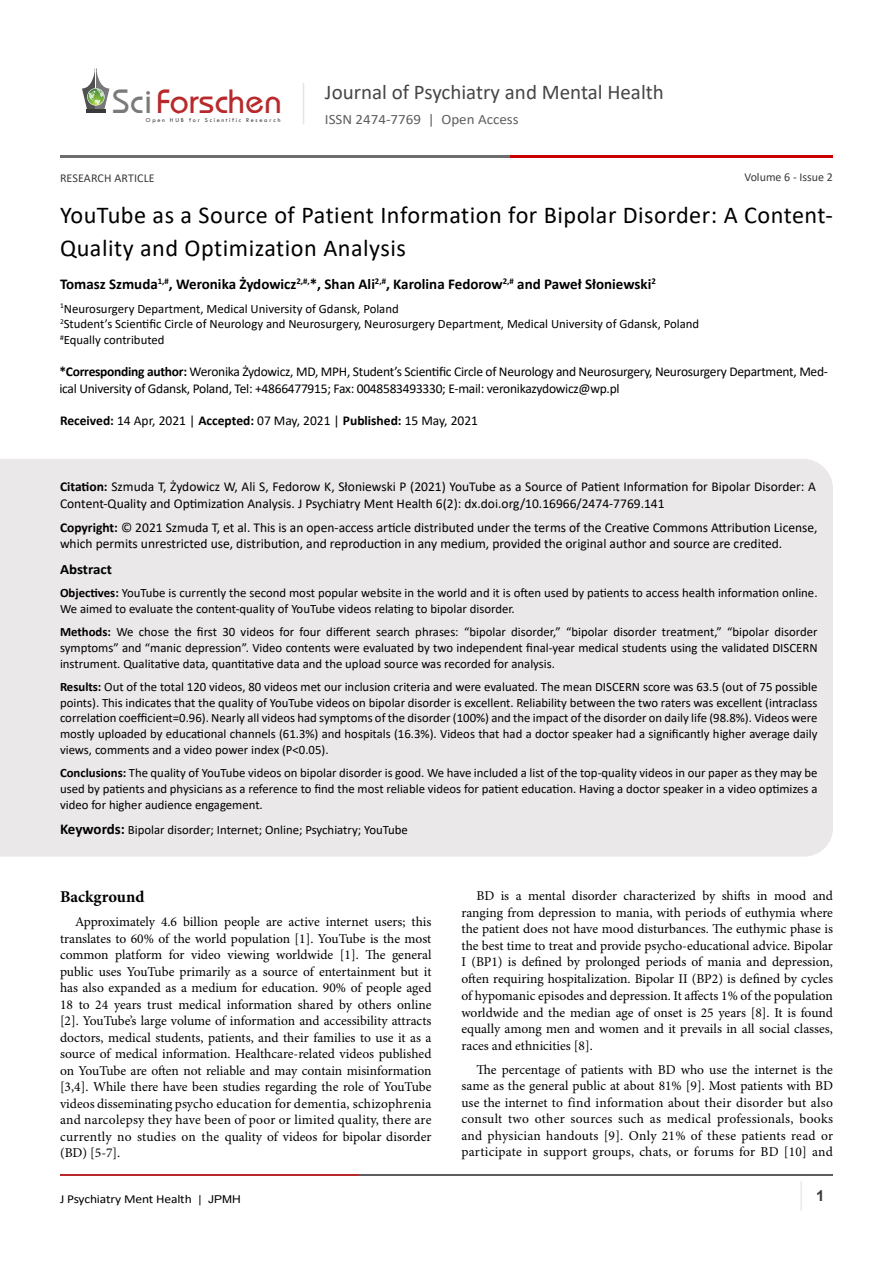
<style>
.page{position:relative;width:893px;height:1263px;background:#fff}
.page>*{position:absolute;margin:0;border:0;box-sizing:border-box;transform-origin:0 0}
.t1{font:35.1px "Opal";color:#b8292c}
.t2{font:24.15px/33px "Calibri";letter-spacing:.02em;color:#000}
.t3{font:21px "Calibri";color:#474646}
.heading_1{font:700 16.5px "Minion Pro";color:#000}
.t4{font:700 15px "Calibri";color:#000}
.t5{font:700 15px "Arial";color:#3c3a3b}
.t6{font:14.25px "Calibri";color:#605f5f;scale:1.05 1}
.t7{font:700 14.25px "Calibri";color:#000;scale:1.05 1}
.t8{font:13.5px/16.5px "Minion Pro";letter-spacing:.005em;color:#000;text-align:justify}
.t9{font:13.5px/16.5px "Calibri";color:#000}
.t10{font:13.5px/16.5px "Calibri";letter-spacing:-.02em;color:#000}
.t11{font:12.75px/15.8px "Calibri";color:#000;text-align:justify}
.t12{font:12.15px "Calibri";letter-spacing:-.01em;color:#000;scale:1.11 1}
.t13{font:12px "Calibri";color:#3c3a3b}
.t14{font:6.15px "Tw Cen";letter-spacing:.28em;color:#3a3a3a}
.s1{color:#7a7a7b}
.s2{font-weight:700}
.s3{font-weight:700;font-size:15px}
.s4{font-family:"Arial";font-size:10.8px}
</style>
<div class="page">
<hr style="left:86px;top:109px;width:19px;height:4px;background:#3a3a3a">
<svg style="left:82px;top:68px;width:27px;height:41px"></svg>
<hr style="left:303px;top:83px;width:1px;height:41px;background:#e4e5e9">
<hr style="left:800px;top:1181px;width:2px;height:29px;background:#eae8e8">
<hr style="left:60px;top:1174px;width:300px;height:2px;background:#b9282c">
<hr style="left:359px;top:1174px;width:474px;height:2px;background:#5d5e60">
<hr style="left:60px;top:155px;width:535px;height:2px;background:#6e6d6d">
<hr style="left:511px;top:155px;width:322px;height:2px;background:#ca0000">
<div style="left:0;top:459px;width:833px;height:397px;background:#eae8e8"></div>
<h1 class="t1" style="left:113px;top:80px;width:171px"><span class="s1">Sci</span>Forschen</h1>
<p class="t14" style="left:146px;top:116px;width:136px">Open HUB for Scientific Research</p>
<h3 class="t3" style="left:325px;top:77px;width:340px">Journal of Psychiatry and Mental Health</h3>
<p class="t6" style="left:325px;top:110px;width:186px">ISSN 2474-7769 | Open Access</p>
<p class="t13" style="left:744px;top:169px;width:90px">Volume 6 - Issue 2</p>
<p class="t13" style="left:60px;top:170px;width:96px">RESEARCH ARTICLE</p>
<p class="t2" style="left:60px;top:198px;width:774px">YouTube as a Source of Patient Information for Bipolar Disorder: A Content-<br>Quality and Optimization Analysis</p>
<p class="t4" style="left:60px;top:274px;width:597px">Tomasz Szmuda<sup>1,#</sup>, Weronika Żydowicz<sup>2,#,</sup>*, Shan Ali<sup>2,#</sup>, Karolina Fedorow<sup>2,#</sup> and Paweł Słoniewski<sup>2</sup></p>
<p class="t11" style="left:60px;top:300px;width:340px"><sup>1</sup>Neurosurgery Department, Medical University of Gdansk, Poland</p>
<p class="t11" style="left:60px;top:316px;width:641px"><sup>2</sup>Student’s Scientific Circle of Neurology and Neurosurgery, Neurosurgery Department, Medical University of Gdansk, Poland</p>
<p class="t11" style="left:60px;top:332px;width:106px"><sup>#</sup>Equally contributed</p>
<p class="t10" style="left:59px;top:363px;width:770px"><span class="s2">*Corresponding author:</span> Weronika Żydowicz, MD, MPH, Student’s Scientific Circle of Neurology and Neurosurgery, Neurosurgery Department, Med&shy;ical University of Gdansk, Poland, Tel: +4866477915; Fax: 0048583493330; E-mail: veronikazydowicz@wp.pl</p>
<p class="t9" style="left:60px;top:411px;width:420px"><span class="s2">Received:</span> 14 Apr, 2021 | <span class="s2">Accepted:</span> 07 May, 2021 | <span class="s2">Published:</span> 15 May, 2021</p>
<p class="t9" style="left:60px;top:478px;width:758px"><span class="s2">Citation:</span> Szmuda T, Żydowicz W, Ali S, Fedorow K, Słoniewski P (2021) YouTube as a Source of Patient Information for Bipolar Disorder: A<br>Content-Quality and Optimization Analysis. J Psychiatry Ment Health 6(2): dx.doi.org/10.16966/2474-7769.141</p>
<p class="t9" style="left:60px;top:519px;width:759px"><span class="s2">Copyright:</span> © 2021 Szmuda T, et al. This is an open-access article distributed under the terms of the Creative Commons Attribution License, which permits unrestricted use, distribution, and reproduction in any medium, provided the original author and source are credited.</p>
<p class="t7" style="left:60px;top:559px;width:51px">Abstract</p>
<p class="t11" style="left:60px;top:585px;width:759px"><span class="s2">Objectives:</span> YouTube is currently the second most popular website in the world and it is often used by patients to access health information online.<br>We aimed to evaluate the content-quality of YouTube videos relating to bipolar disorder.</p>
<p class="t11" style="left:60px;top:624px;width:759px"><span class="s2">Methods:</span> We chose the first 30 videos for four different search phrases: “bipolar disorder,” “bipolar disorder treatment,” “bipolar disorder symptoms” and “manic depression”. Video contents were evaluated by two independent final-year medical students using the validated DISCERN instrument. Qualitative data, quantitative data and the upload source was recorded for analysis.</p>
<p class="t11" style="left:60px;top:678px;width:759px"><span class="s2">Results:</span> Out of the total 120 videos, 80 videos met our inclusion criteria and were evaluated. The mean DISCERN score was 63.5 (out of 75 possible points). This indicates that the quality of YouTube videos on bipolar disorder is excellent. Reliability between the two raters was excellent (intraclass correlation coefficient=0.96). Nearly all videos had symptoms of the disorder (100%) and the impact of the disorder on daily life (98.8%). Videos were mostly uploaded by educational channels (61.3%) and hospitals (16.3%). Videos that had a doctor speaker had a significantly higher average daily views, comments and a video power index (P&lt;0.05).</p>
<p class="t11" style="left:60px;top:765px;width:759px"><span class="s2">Conclusions:</span> The quality of YouTube videos on bipolar disorder is good. We have included a list of the top-quality videos in our paper as they may be used by patients and physicians as a reference to find the most reliable videos for patient education. Having a doctor speaker in a video optimizes a video for higher audience engagement.</p>
<p class="t11" style="left:60px;top:822px;width:349px"><span class="s3">Keywords:</span> Bipolar disorder; Internet; Online; Psychiatry; YouTube</p>
<p class="heading_1" style="left:60px;top:885px;width:86px">Background</p>
<p class="t8" style="left:60px;top:914px;width:373px;text-indent:15px">Approximately 4.6 billion people are active internet users; this translates to 60% of the world population [1]. YouTube is the most common platform for video viewing worldwide [1]. The general public uses YouTube primarily as a source of entertainment but it has also expanded as a medium for education. 90% of people aged 18 to 24 years trust medical information shared by others online [2]. YouTube’s large volume of information and accessibility attracts doctors, medical students, patients, and their families to use it as a source of medical information. Healthcare-related videos published on YouTube are often not reliable and may contain misinformation [3,4]. While there have been studies regarding the role of YouTube videos disseminating psycho education for dementia, schizophrenia and narcolepsy they have been of poor or limited quality, there are currently no studies on the quality of videos for bipolar disorder (BD) [5-7].</p>
<p class="t8" style="left:461px;top:888px;width:373px;text-indent:15px">BD is a mental disorder characterized by shifts in mood and ranging from depression to mania, with periods of euthymia where the patient does not have mood disturbances. The euthymic phase is the best time to treat and provide psycho-educational advice. Bipolar I (BP1) is defined by prolonged periods of mania and depression, often requiring hospitalization. Bipolar II (BP2) is defined by cycles of hypomanic episodes and depression. It affects 1% of the population worldwide and the median age of onset is 25 years [8]. It is found equally among men and women and it prevails in all social classes, races and ethnicities [8].</p>
<p class="t8" style="left:461px;top:1062px;width:373px;text-indent:15px">The percentage of patients with BD who use the internet is the same as the general public at about 81% [9]. Most patients with BD use the internet to find information about their disorder but also consult two other sources such as medical professionals, books and physician handouts [9]. Only 21% of these patients read or participate in support groups, chats, or forums for BD [10] and</p>
<p class="t12" style="left:60px;top:1190px;width:164px">J Psychiatry Ment Health <span class="s4">| JPMH</span></p>
<p class="t5" style="left:816px;top:1185px;width:10px">1</p>
</div>
